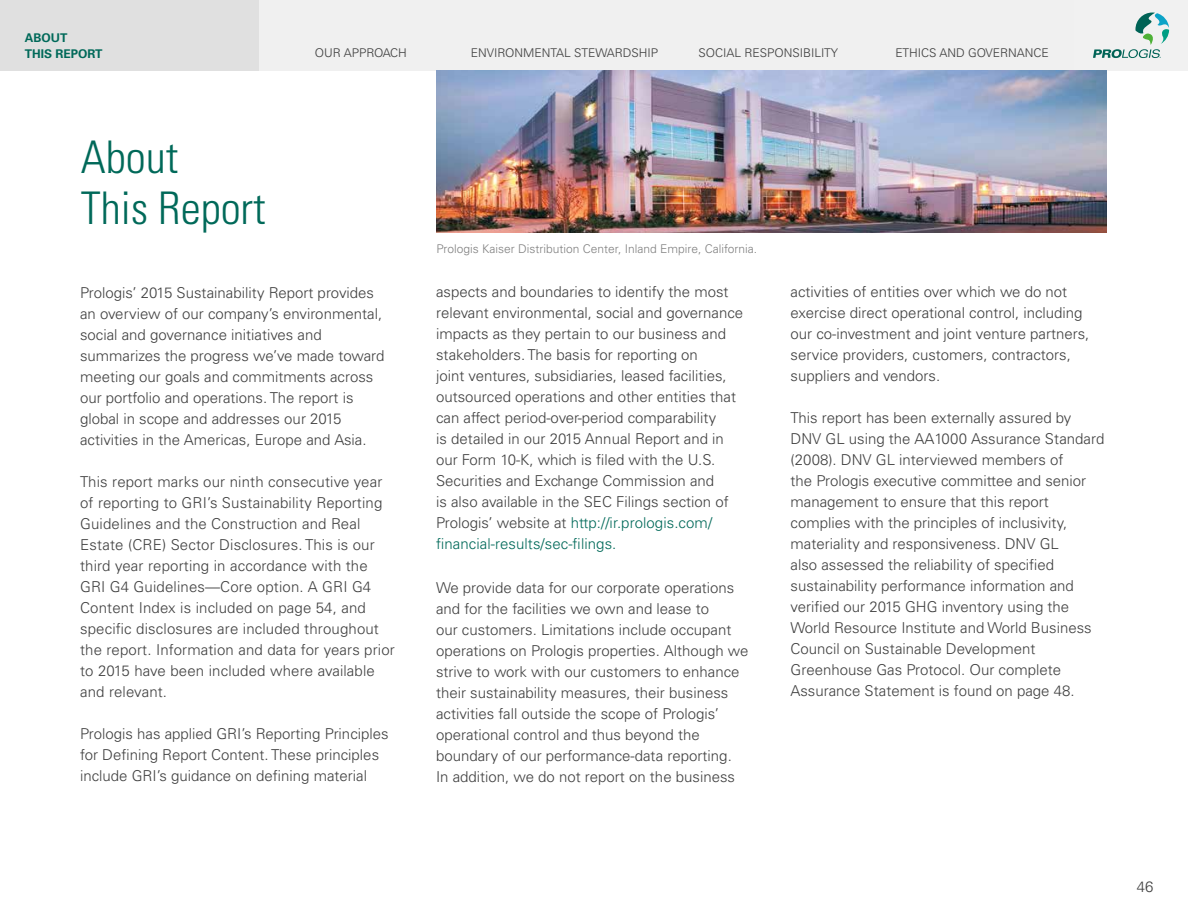
<style>
.page{position:relative;width:1188px;height:918px;background:#fff}
.page>*{position:absolute;margin:0;border:0;box-sizing:border-box;transform-origin:0 0}
.t1{font:300 condensed 45px/51px "Univers 47";color:#006959}
.t2{font:300 15px/21px "Univers";color:#404040}
.t3{font:300 12px "Univers";color:#404040}
.t4{font:300 12px "Univers";color:#808080}
.t5{font:700 12px/16.5px "Univers";color:#006959}
.t6{font:expanded 1.5px "Univers LT Std";color:#006356}
.s1{color:#006959}
</style>
<div class="page">
<div style="left:1074px;top:0;width:114px;height:70px;background:#f0f0f0"></div>
<svg style="left:1093px;top:13px;width:76px;height:45px"></svg>
<div style="left:0;top:0;width:259px;height:70px;background:#e0e0e0"></div>
<div style="left:666px;top:0;width:204px;height:70px;background:#f0f0f0"></div>
<div style="left:870px;top:0;width:204px;height:70px;background:#f0f0f0"></div>
<div style="left:463px;top:0;width:203px;height:70px;background:#f0f0f0"></div>
<div style="left:259px;top:0;width:204px;height:70px;background:#f0f0f0"></div>
<img style="left:436px;top:71px;width:670px;height:161px">
<p class="t5" style="left:25px;top:29px;width:79px">ABOUT<br>THIS REPORT</p>
<h1 class="t1" style="left:81px;top:131px;width:186px">About<br>This Report</h1>
<p class="t3" style="left:315px;top:45px;width:93px">OUR APPROACH</p>
<p class="t3" style="left:471px;top:45px;width:189px">ENVIRONMENTAL STEWARDSHIP</p>
<p class="t3" style="left:698px;top:45px;width:141px">SOCIAL RESPONSIBILITY</p>
<p class="t3" style="left:895px;top:45px;width:155px">ETHICS AND GOVERNANCE</p>
<p class="t4" style="left:436px;top:241px;width:322px">Prologis Kaiser Distribution Center, Inland Empire, California.</p>
<p class="t2" style="left:80px;top:282px;width:306px">Prologis’ 2015 Sustainability Report provides an overview of our company’s environmental, social and governance initiatives and summarizes the progress we’ve made toward meeting our goals and commitments across our portfolio and operations. The report is global in scope and addresses our 2015 activities in the Americas, Europe and Asia.</p>
<p class="t2" style="left:80px;top:471px;width:316px">This report marks our ninth consecutive year of reporting to GRI’s Sustainability Reporting Guidelines and the Construction and Real Estate (CRE) Sector Disclosures. This is our third year reporting in accordance with the GRI G4 Guidelines—Core option. A GRI G4<br>Content Index is included on page 54, and specific disclosures are included throughout the report. Information and data for years prior to 2015 have been included where available and relevant.</p>
<p class="t2" style="left:80px;top:723px;width:310px">Prologis has applied GRI’s Reporting Principles for Defining Report Content. These principles include GRI’s guidance on defining material</p>
<p class="t2" style="left:436px;top:281px;width:309px">aspects and boundaries to identify the most relevant environmental, social and governance impacts as they pertain to our business and stakeholders. The basis for reporting on<br>joint ventures, subsidiaries, leased facilities, outsourced operations and other entities that can affect period-over-period comparability<br>is detailed in our 2015 Annual Report and in our Form 10-K, which is filed with the U.S.<br>Securities and Exchange Commission and<br>is also available in the SEC Filings section of Prologis’ website at <span class="s1">http://ir.prologis.com/ financial-results/sec-filings.</span></p>
<p class="t2" style="left:436px;top:577px;width:314px">We provide data for our corporate operations and for the facilities we own and lease to<br>our customers. Limitations include occupant operations on Prologis properties. Although we strive to work with our customers to enhance their sustainability measures, their business activities fall outside the scope of Prologis’ operational control and thus beyond the boundary of our performance-data reporting.<br>In addition, we do not report on the business</p>
<p class="t2" style="left:791px;top:281px;width:300px">activities of entities over which we do not exercise direct operational control, including our co-investment and joint venture partners, service providers, customers, contractors, suppliers and vendors.</p>
<p class="t2" style="left:791px;top:407px;width:315px">This report has been externally assured by DNV GL using the AA1000 Assurance Standard (2008). DNV GL interviewed members of<br>the Prologis executive committee and senior management to ensure that this report complies with the principles of inclusivity, materiality and responsiveness. DNV GL<br>also assessed the reliability of specified sustainability performance information and verified our 2015 GHG inventory using the World Resource Institute and World Business Council on Sustainable Development Greenhouse Gas Protocol. Our complete Assurance Statement is found on page 48.</p>
<p class="t6" style="left:1160px;top:56px;width:3px">®</p>
<p class="t2" style="left:1137px;top:877px;width:18px">46</p>
</div>
